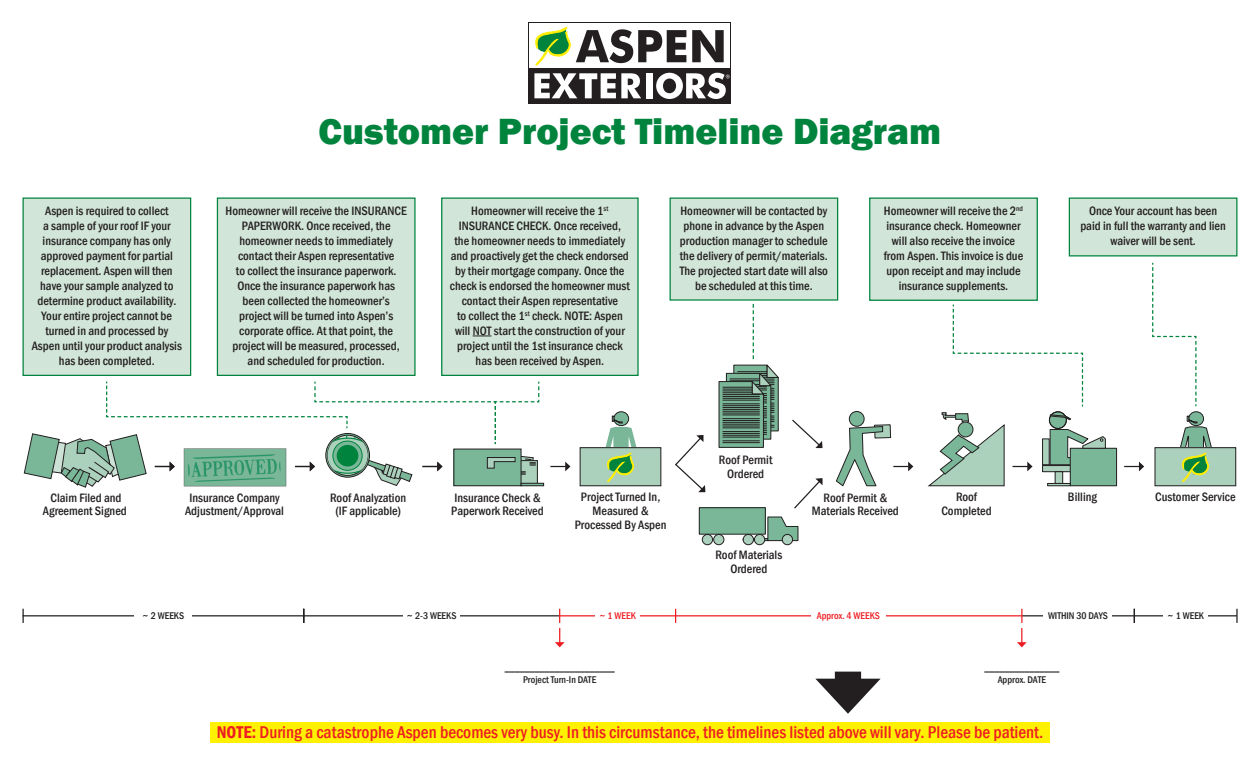
<style>
.page{position:relative;width:1260px;height:765px;background:#fff}
.page>*{position:absolute;margin:0;border:0;box-sizing:border-box;transform-origin:0 0}
.t1{font:800 37.5px "Franklin Gothic";color:#00843d}
.t2{font:500 condensed 17.5px "Franklin Gothic";color:#ee1d23}
.t3{font:500 condensed 12.5px/15px "Franklin Gothic";color:#231f20;text-align:center}
.t4{font:500 condensed 10px/12px "Franklin Gothic";color:#231f20;text-align:center}
.t5{font:500 condensed 10px "Franklin Gothic";color:#ee1d23}
.s1{font-weight:600}
</style>
<div class="page">
<svg style="left:550px;top:462px;width:20px;height:9px"></svg>
<svg style="left:675px;top:435px;width:30px;height:57px"></svg>
<svg style="left:792px;top:419px;width:31px;height:29px"></svg>
<svg style="left:794px;top:478px;width:29px;height:31px"></svg>
<svg style="left:1124px;top:462px;width:20px;height:9px"></svg>
<div style="left:670px;top:198px;width:168px;height:102px;background:#d1e5d8"></div>
<div style="left:670px;top:198px;width:168px;height:103px;border:1px solid #00843d"></div>
<div style="left:870px;top:198px;width:167px;height:102px;background:#d1e5d8"></div>
<div style="left:869px;top:198px;width:169px;height:103px;border:1px solid #00843d"></div>
<div style="left:1069px;top:198px;width:168px;height:58px;background:#d1e5d8"></div>
<div style="left:1069px;top:198px;width:169px;height:58px;border:1px solid #00843d"></div>
<div style="left:529px;top:22px;width:202px;height:82px;background:#231f20"></div>
<div style="left:530px;top:24px;width:200px;height:44px;background:#fff"></div>
<svg style="left:692px;top:30px;width:32px;height:32px"></svg>
<svg style="left:534px;top:73px;width:107px;height:25px"></svg>
<div style="left:646px;top:73px;width:7px;height:25px;background:#fff"></div>
<svg style="left:535px;top:27px;width:151px;height:39px"></svg>
<svg style="left:656px;top:73px;width:74px;height:26px"></svg>
<svg style="left:22px;top:609px;width:2px;height:14px"></svg>
<hr style="left:22px;top:615px;width:282px;height:1px;background:#231f20">
<hr style="left:675px;top:615px;width:347px;height:1px;background:#ee1d23">
<svg style="left:675px;top:609px;width:1px;height:14px"></svg>
<div style="left:811px;top:607px;width:75px;height:17px;background:#fff"></div>
<div style="left:442px;top:198px;width:196px;height:177px;background:#d1e5d8"></div>
<svg style="left:473px;top:336px;width:18px;height:1px"></svg>
<div style="left:441px;top:198px;width:198px;height:178px;border:1px solid #00843d"></div>
<hr style="left:560px;top:615px;width:116px;height:1px;background:#ee1d23">
<div style="left:595px;top:607px;width:45px;height:17px;background:#fff"></div>
<hr style="left:1134px;top:615px;width:103px;height:1px;background:#231f20">
<svg style="left:1236px;top:609px;width:2px;height:14px"></svg>
<div style="left:134px;top:607px;width:58px;height:17px;background:#fff"></div>
<div style="left:1163px;top:607px;width:45px;height:17px;background:#fff"></div>
<hr style="left:1022px;top:615px;width:113px;height:1px;background:#231f20">
<svg style="left:1134px;top:609px;width:1px;height:14px"></svg>
<div style="left:1044px;top:607px;width:68px;height:17px;background:#fff"></div>
<div style="left:210px;top:722px;width:840px;height:20px;background:#fff101"></div>
<svg style="left:753px;top:304px;width:1px;height:55px"></svg>
<svg style="left:1152px;top:262px;width:45px;height:145px"></svg>
<div style="left:835px;top:672px;width:26px;height:19px;background:#231f20"></div>
<svg style="left:815px;top:679px;width:66px;height:35px"></svg>
<div style="left:1070px;top:448px;width:47px;height:38px;background:#7ab798"></div>
<div style="left:1070px;top:448px;width:47px;height:38px;border:1px solid #231f20"></div>
<div style="left:849px;top:411px;width:15px;height:15px;background:#7ab798;border:1px solid #231f20;border-radius:50%"></div>
<svg style="left:836px;top:424px;width:77px;height:62px"></svg>
<div style="left:580px;top:448px;width:81px;height:38px;background:#abd0bb"></div>
<div style="left:580px;top:448px;width:81px;height:38px;border:1px solid #231f20"></div>
<div style="left:614px;top:412px;width:15px;height:14px;background:#7ab798;border-radius:50%"></div>
<div style="left:614px;top:412px;width:15px;height:14px;border:1px solid #231f20;border-radius:50%"></div>
<svg style="left:605px;top:416px;width:32px;height:66px"></svg>
<div style="left:1155px;top:448px;width:81px;height:38px;background:#abd0bb"></div>
<div style="left:1155px;top:448px;width:81px;height:38px;border:1px solid #231f20"></div>
<div style="left:1189px;top:412px;width:15px;height:14px;background:#7ab798;border-radius:50%"></div>
<div style="left:1189px;top:412px;width:15px;height:14px;border:1px solid #231f20;border-radius:50%"></div>
<svg style="left:1180px;top:416px;width:32px;height:66px"></svg>
<svg style="left:928px;top:304px;width:178px;height:182px"></svg>
<div style="left:521px;top:483px;width:23px;height:3px;border:1px solid #231f20"></div>
<div style="left:743px;top:538px;width:25px;height:3px;border:1px solid #231f20"></div>
<svg style="left:768px;top:517px;width:30px;height:24px"></svg>
<div style="left:782px;top:534px;width:11px;height:11px;background:#abd0bb;border-radius:50%"></div>
<div style="left:782px;top:534px;width:11px;height:11px;border:1px solid #231f20;border-radius:50%"></div>
<div style="left:699px;top:508px;width:66px;height:26px;background:#7ab798"></div>
<div style="left:754px;top:534px;width:11px;height:11px;background:#abd0bb;border-radius:50%"></div>
<div style="left:754px;top:534px;width:11px;height:11px;border:1px solid #231f20;border-radius:50%"></div>
<div style="left:743px;top:534px;width:10px;height:11px;background:#abd0bb;border-radius:50%"></div>
<div style="left:743px;top:534px;width:11px;height:11px;border:1px solid #231f20;border-radius:50%"></div>
<div style="left:714px;top:534px;width:10px;height:11px;background:#abd0bb;border-radius:50%"></div>
<div style="left:714px;top:534px;width:10px;height:11px;border:1px solid #231f20;border-radius:50%"></div>
<div style="left:702px;top:534px;width:11px;height:11px;background:#abd0bb;border-radius:50%"></div>
<div style="left:702px;top:534px;width:11px;height:11px;border:1px solid #231f20;border-radius:50%"></div>
<svg style="left:719px;top:365px;width:60px;height:83px;background:#688978"></svg>
<div style="left:217px;top:198px;width:198px;height:177px;background:#d1e5d8"></div>
<div style="left:217px;top:198px;width:199px;height:178px;border:1px solid #00843d"></div>
<div style="left:23px;top:198px;width:168px;height:177px;background:#d1e5d8"></div>
<div style="left:22px;top:198px;width:169px;height:178px;border:1px solid #00843d"></div>
<hr style="left:303px;top:615px;width:257px;height:1px;background:#231f20">
<svg style="left:303px;top:609px;width:1px;height:14px"></svg>
<div style="left:403px;top:607px;width:57px;height:17px;background:#fff"></div>
<svg style="left:24px;top:381px;width:516px;height:107px"></svg>
<img style="left:183px;top:447px;width:105px;height:40px">
<svg style="left:555px;top:609px;width:10px;height:38px"></svg>
<svg style="left:1017px;top:609px;width:10px;height:38px"></svg>
<p class="t3" style="left:32px;top:203px;width:152px">Aspen is required to collect<br>a sample of your roof IF your insurance company has only approved payment for partial replacement. Aspen will then have your sample analyzed to determine product availability.<br>Your entire project cannot be turned in and processed by<br>Aspen until your product analysis has been completed.</p>
<h1 class="t1" style="left:318px;top:107px;width:624px">Customer Project Timeline Diagram</h1>
<p class="t3" style="left:226px;top:203px;width:183px">Homeowner will receive the INSURANCE PAPERWORK. Once received, the homeowner needs to immediately contact their Aspen representative<br>to collect the insurance paperwork.<br>Once the insurance paperwork has been collected the homeowner’s project will be turned into Aspen’s corporate office. At that point, the project will be measured, processed, and scheduled for production.</p>
<p class="t3" style="left:450px;top:203px;width:182px">Homeowner will receive the 1<sup>st </sup>INSURANCE CHECK. Once received, the homeowner needs to immediately and proactively get the check endorsed by their mortgage company. Once the check is endorsed the homeowner must contact their Aspen representative<br>to collect the 1<sup>st</sup> check. NOTE: Aspen will NOT start the construction of your project until the 1st insurance check has been received by Aspen.</p>
<p class="t3" style="left:680px;top:203px;width:150px">Homeowner will be contacted by phone in advance by the Aspen production manager to schedule the delivery of permit/materials.<br>The projected start date will also be scheduled at this time.</p>
<p class="t3" style="left:884px;top:203px;width:141px">Homeowner will receive the 2<sup>nd </sup>insurance check. Homeowner will also receive the invoice from Aspen. This invoice is due upon receipt and may include insurance supplements.</p>
<p class="t3" style="left:1080px;top:203px;width:147px">Once Your account has been paid in full the warranty and lien waiver will be sent.</p>
<p class="t3" style="left:719px;top:453px;width:55px;line-height:13.8px">Roof Permit<br>Ordered</p>
<p class="t3" style="left:43px;top:491px;width:86px;line-height:13.8px">Claim Filed and<br>Agreement Signed</p>
<p class="t3" style="left:185px;top:491px;width:100px;line-height:13.8px">Insurance Company<br>Adjustment/Approval</p>
<p class="t3" style="left:575px;top:490px;width:93px;line-height:13.8px">Project Turned In,<br>Measured &amp;<br>Processed By Aspen</p>
<p class="t3" style="left:812px;top:490px;width:89px;line-height:13.8px">Roof Permit &amp;<br>Materials Received</p>
<p class="t3" style="left:941px;top:490px;width:52px;line-height:13.8px">Roof<br>Completed</p>
<p class="t3" style="left:1068px;top:490px;width:31px">Billing</p>
<p class="t3" style="left:1155px;top:490px;width:82px">Customer Service</p>
<p class="t3" style="left:715px;top:548px;width:68px;line-height:13.8px">Roof Materials<br>Ordered</p>
<p class="t3" style="left:330px;top:490px;width:78px;line-height:13.8px">Roof Analyzation (IF applicable)</p>
<p class="t3" style="left:451px;top:490px;width:94px;line-height:13.8px;text-align:left">Insurance Check &amp;<br>Paperwork Received</p>
<p class="t4" style="left:142px;top:610px;width:43px">~ 2 WEEKS</p>
<p class="t5" style="left:599px;top:609px;width:38px">~ 1 WEEK</p>
<p class="t4" style="left:1048px;top:610px;width:61px">WITHIN 30 DAYS</p>
<p class="t4" style="left:1167px;top:610px;width:38px">~ 1 WEEK</p>
<p class="t4" style="left:407px;top:610px;width:51px">~ 2-3 WEEKS</p>
<p class="t5" style="left:817px;top:609px;width:65px">Approx. 4 WEEKS</p>
<p class="t4" style="left:505px;top:661px;width:111px">______________________<br>Project Turn-In DATE</p>
<p class="t4" style="left:984px;top:661px;width:76px">_______________<br>Approx. DATE</p>
<h2 class="t2" style="left:217px;top:721px;width:828px"><span class="s1">NOTE:</span> During a catastrophe Aspen becomes very busy. In this circumstance, the timelines listed above will vary. Please be patient.</h2>
</div>
